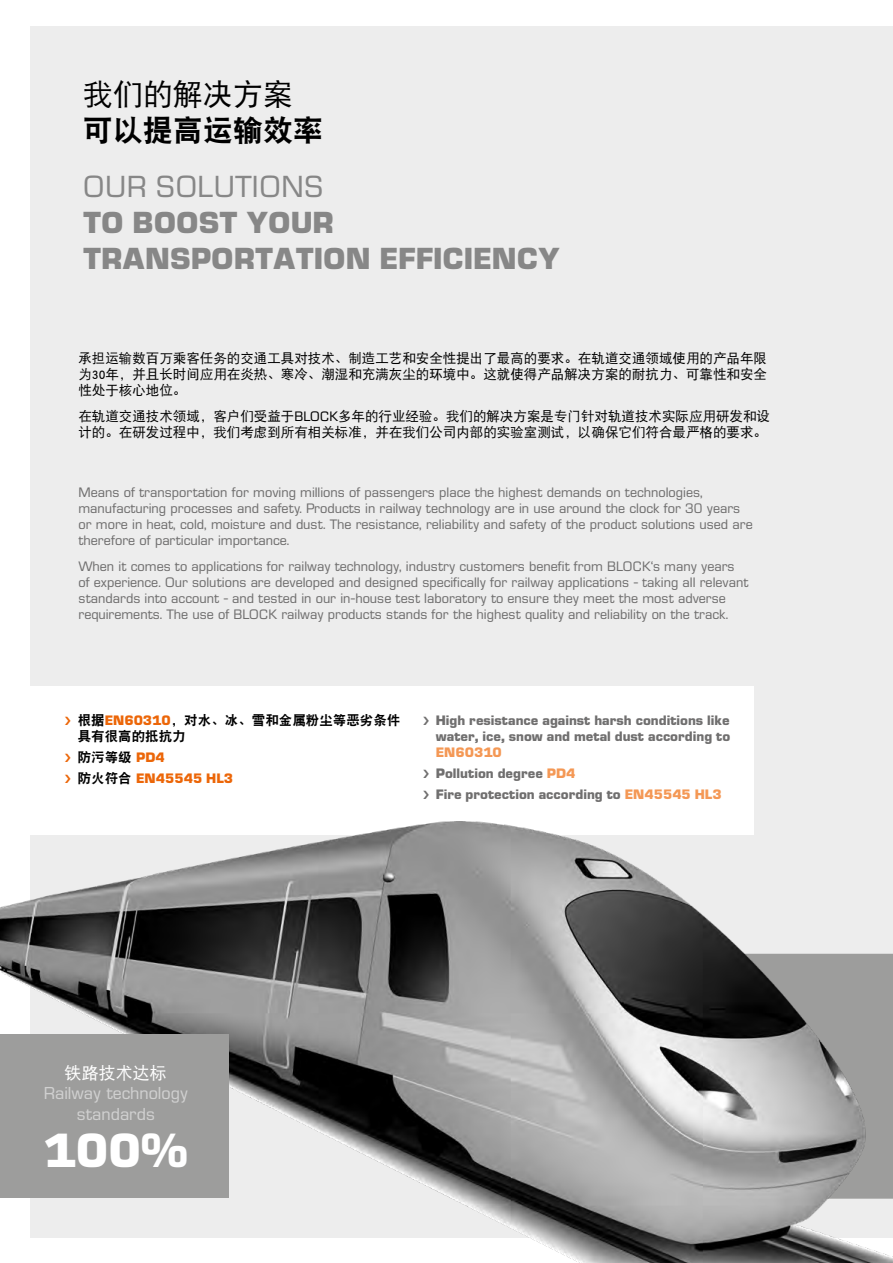
<style>
.page{position:relative;width:893px;height:1263px;background:#fff}
.page>*{position:absolute;margin:0;border:0;box-sizing:border-box;transform-origin:0 0}
.t1{font:700 47.25px "Blockstile";color:#fff}
.t2{font:700 30px/36px "Blockstile";color:#878787}
.t3{font:30px "Blockstile";letter-spacing:.02em;color:#878787}
.t4{font:30px "DFP Hei W9";color:#000}
.t5{font:30px "DFP Hei W5";color:#000}
.t6{font:17.1px/20.5px "Blockstile";color:#d0d0d0;text-align:center}
.t7{font:17.1px "DFP Hei W5";color:#fff}
.t8{font:13.5px/16.2px "Blockstile";color:#706f6f}
.t9{font:13.5px/16.2px "DFP Hei W5";color:#000;text-align:justify}
.t10{font:700 13.5px/21px "Blockstile";color:#706f6f}
.t11{font:13.5px/16.2px "DFP Hei W9";color:#000}
.t12{font:700 13.5px "Blockstile";color:#ec6608}
.s1{font-family:"Blockstile"}
.s2{font-family:"Blockstile";font-weight:700;color:#ec6608}
.s3{font-family:"DFP Hei W9";font-weight:400;color:#000}
.s4{color:#f49855}
</style>
<div class="page">
<div style="left:31px;top:26px;width:862px;height:1212px;background:#ededed"></div>
<div style="left:5px;top:686px;width:749px;height:149px;background:#fff"></div>
<img style="left:0;top:821px;width:893px;height:442px">
<div style="left:0;top:1034px;width:229px;height:163px;background:#9d9d9c"></div>
<h2 class="t5" style="left:83px;top:78px;width:211px">我们的解决方案</h2>
<h2 class="t4" style="left:83px;top:114px;width:241px">可以提高运输效率</h2>
<h2 class="t3" style="left:83px;top:171px;width:242px">OUR SOLUTIONS</h2>
<h2 class="t2" style="left:83px;top:205px;width:478px">TO BOOST YOUR<br>TRANSPORTATION EFFICIENCY</h2>
<p class="t9" style="left:78px;top:350px;width:690px">承担运输数百万乘客任务的交通工具对技术、制造工艺和安全性提出了最高的要求。在轨道交通领域使用的产品年限为30年，并且长时间应用在炎热、寒冷、潮湿和充满灰尘的环境中。这就使得产品解决方案的耐抗力、可靠性和安全性处于核心地位。</p>
<p class="t9" style="left:78px;top:407px;width:693px">在轨道交通技术领域，客户们受益于<span class="s1">BLOCK</span>多年的行业经验。我们的解决方案是专门针对轨道技术实际应用研发和设计的。在研发过程中，我们考虑到所有相关标准，并在我们公司内部的实验室测试，以确保它们符合最严格的要求。</p>
<p class="t8" style="left:78px;top:484px;width:676px">Means of transportation for moving millions of passengers place the highest demands on technologies, manufacturing processes and safety. Products in railway technology are in use around the clock for 30 years or more in heat, cold, moisture and dust. The resistance, reliability and safety of the product solutions used are therefore of particular importance.</p>
<p class="t8" style="left:78px;top:558px;width:671px">When it comes to applications for railway technology, industry customers benefit from BLOCK‘s many years of experience. Our solutions are developed and designed specifically for railway applications - taking all relevant standards into account - and tested in our in-house test laboratory to ensure they meet the most adverse requirements. The use of BLOCK railway products stands for the highest quality and reliability on the track.</p>
<p class="t11" style="left:78px;top:711px;width:324px">根据<span class="s2">EN60310</span>，对水、冰、雪和金属粉尘等恶劣条件具有很高的抵抗力</p>
<p class="t11" style="left:78px;top:748px;width:89px">防污等级 <span class="s2">PD4</span></p>
<p class="t12" style="left:78px;top:770px;width:157px"><span class="s3">防火符合</span> EN45545 HL3</p>
<p class="t10" style="left:436px;top:712px;width:296px;line-height:16.2px">High resistance against harsh conditions like water, ice, snow and metal dust according to</p>
<p class="t10" style="left:436px;top:742px;width:288px"><span class="s4">EN60310<br></span>Pollution degree <span class="s4">PD4<br></span>Fire protection according to <span class="s4">EN45545 HL3</span></p>
<p class="t7" style="left:65px;top:1063px;width:104px">铁路技术达标</p>
<p class="t6" style="left:44px;top:1083px;width:146px">Railway technology standards</p>
<h1 class="t1" style="left:43px;top:1124px;width:146px">100%</h1>
</div>
